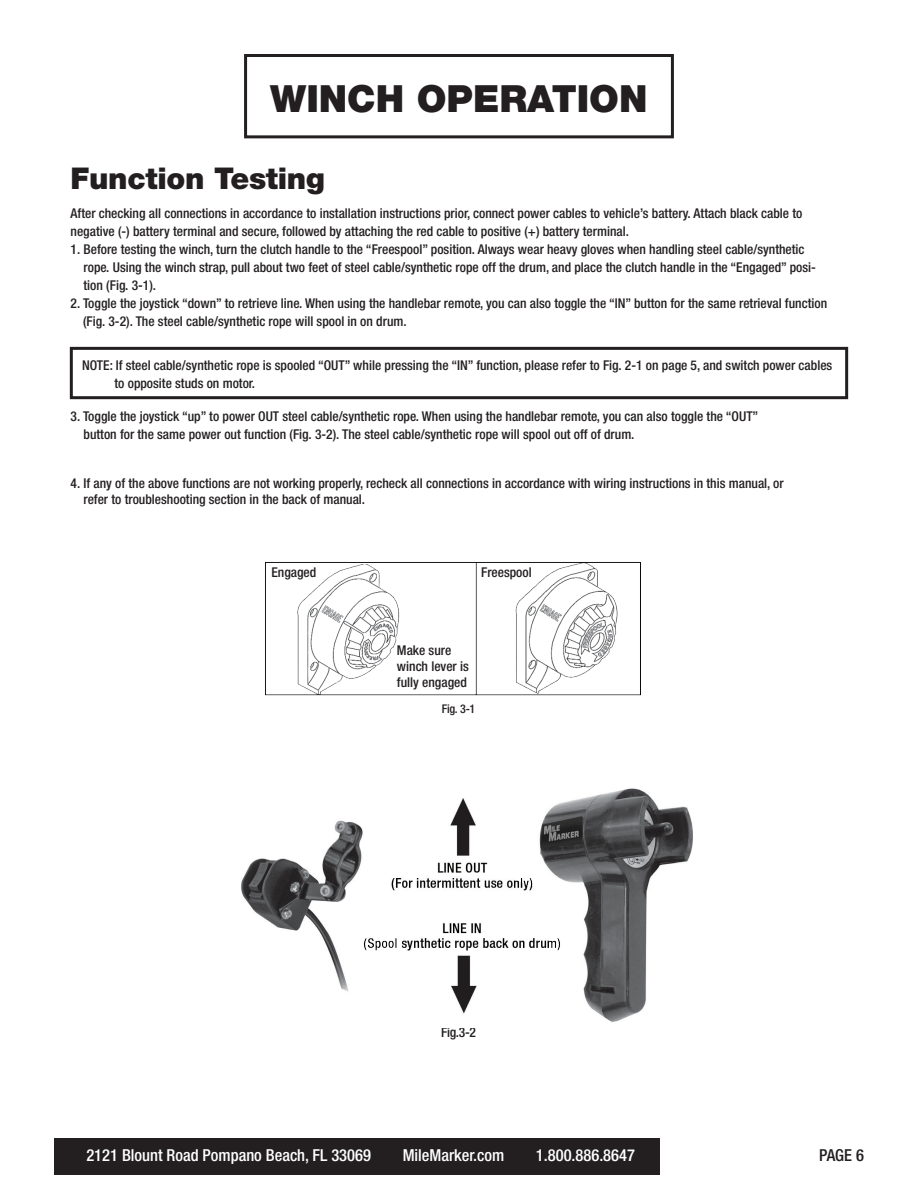
<style>
.page{position:relative;width:918px;height:1188px;background:#fff}
.page>*{position:absolute;margin:0;border:0;box-sizing:border-box;transform-origin:0 0}
.t1{font:900 37.5px "Helvetica Neue LT Std";color:#231f20}
.t2{font:900 30px "Helvetica Neue LT Std";letter-spacing:-.01em;color:#231f20}
.t3{font:500 condensed 16.5px "Helvetica Neue LT Std";color:#fff}
.t4{font:500 condensed 16.5px "Helvetica Neue LT Std";color:#231f20}
.t5{font:500 condensed 13.5px/18px "Helvetica Neue LT Std";color:#231f20}
.t6{font:500 condensed 12px "Helvetica Neue LT Std";color:#231f20}
</style>
<div class="page">
<div style="left:70px;top:347px;width:778px;height:52px;border:3px solid #231f20"></div>
<img style="left:265px;top:562px;width:376px;height:134px">
<img style="left:241px;top:820px;width:105px;height:171px">
<div style="left:244px;top:54px;width:430px;height:84px;border:3px solid #231f20"></div>
<img style="left:346px;top:788px;width:347px;height:234px">
<div style="left:54px;top:1138px;width:606px;height:36px;background:#231f20"></div>
<p class="t1" style="left:270px;top:76px;width:379px">WINCH OPERATION</p>
<p class="t2" style="left:71px;top:160px;width:256px">Function Testing</p>
<p class="t5" style="left:71px;top:204px;width:733px">After checking all connections in accordance to installation instructions prior, connect power cables to vehicle’s battery. Attach black cable to negative (-) battery terminal and secure, followed by attaching the red cable to positive (+) battery terminal.</p>
<p class="t5" style="left:84px;top:240px;width:734px;text-indent:-13px">1. Before testing the winch, turn the clutch handle to the “Freespool” position. Always wear heavy gloves when handling steel cable/synthetic rope. Using the winch strap, pull about two feet of steel cable/synthetic rope off the drum, and place the clutch handle in the “Engaged” posi&shy;tion (Fig. 3-1).</p>
<p class="t5" style="left:83px;top:294px;width:746px;text-indent:-12px">2. Toggle the joystick “down” to retrieve line. When using the handlebar remote, you can also toggle the “IN” button for the same retrieval function (Fig. 3-2). The steel cable/synthetic rope will spool in on drum.</p>
<p class="t5" style="left:115px;top:356px;width:719px;text-indent:-32px">NOTE: If steel cable/synthetic rope is spooled “OUT” while pressing the “IN” function, please refer to Fig. 2-1 on page 5, and switch power cables to opposite studs on motor.</p>
<p class="t5" style="left:84px;top:407px;width:676px;text-indent:-13px">3. Toggle the joystick “up” to power OUT steel cable/synthetic rope. When using the handlebar remote, you can also toggle the “OUT” button for the same power out function (Fig. 3-2). The steel cable/synthetic rope will spool out off of drum.</p>
<p class="t5" style="left:84px;top:474px;width:702px;line-height:16.2px;text-indent:-13px">4. If any of the above functions are not working properly, recheck all connections in accordance with wiring instructions in this manual, or refer to troubleshooting section in the back of manual.</p>
<p class="t5" style="left:271px;top:563px;width:46px">Engaged</p>
<p class="t5" style="left:481px;top:563px;width:52px">Freespool</p>
<p class="t5" style="left:397px;top:641px;width:56px">Make sure</p>
<p class="t5" style="left:397px;top:657px;width:73px">winch lever is</p>
<p class="t5" style="left:397px;top:673px;width:71px">fully engaged</p>
<p class="t6" style="left:442px;top:702px;width:35px">Fig. 3-1</p>
<p class="t5" style="left:441px;top:1023px;width:36px">Fig.3-2</p>
<p class="t3" style="left:86px;top:1146px;width:286px">2121 Blount Road Pompano Beach, FL 33069</p>
<p class="t3" style="left:403px;top:1146px;width:103px">MileMarker.com</p>
<p class="t3" style="left:536px;top:1146px;width:100px">1.800.886.8647</p>
<p class="t4" style="left:819px;top:1146px;width:46px">PAGE 6</p>
</div>
